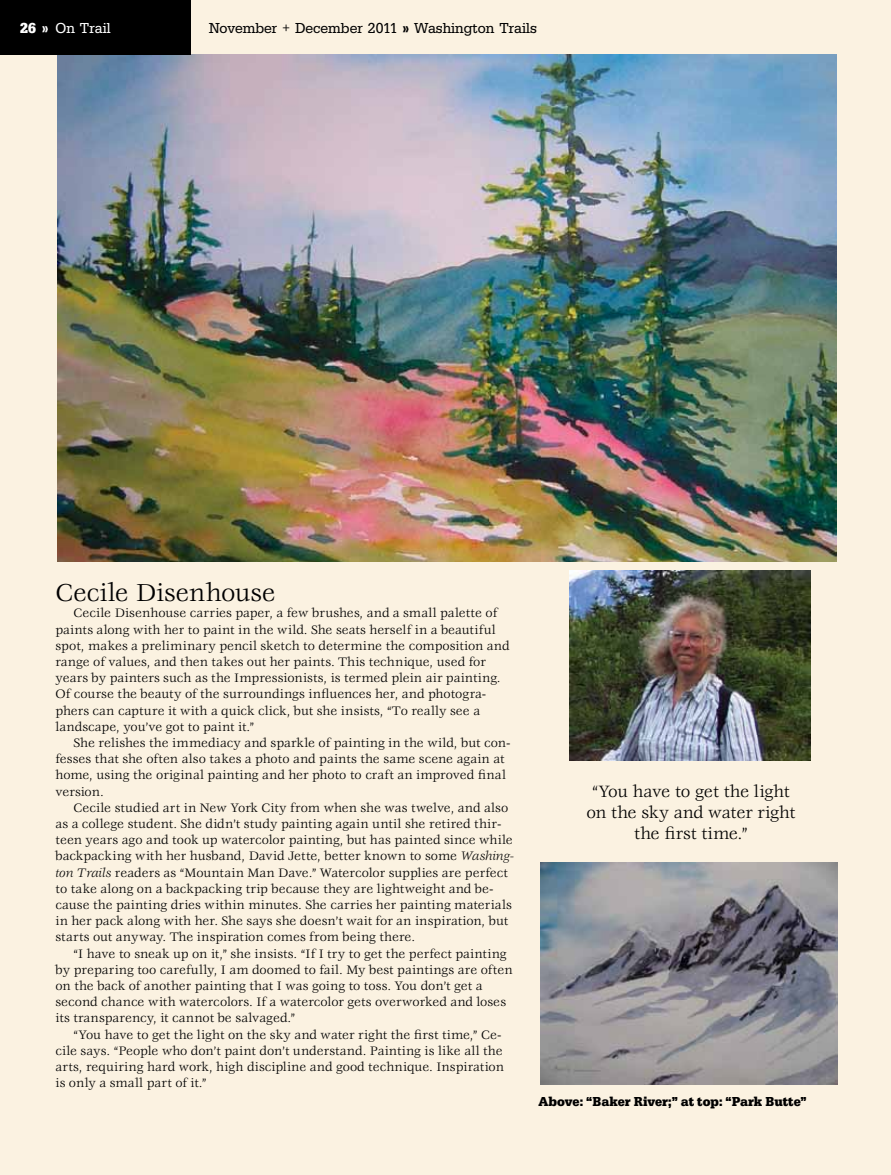
<style>
.page{position:relative;width:891px;height:1175px;background:#fff}
.page>*{position:absolute;margin:0;border:0;box-sizing:border-box;transform-origin:0 0}
.t1{font:27px "Veljovic";letter-spacing:-.01em;color:#000}
.t2{font:18px/21px "Veljovic";letter-spacing:-.015em;color:#000;text-align:center}
.t3{font:15px "URW Egyptienne TOT Reg Nar";color:#000}
.t4{font:15px "URW Egyptienne TOT Reg Nar";color:#fff}
.t5{font:13.5px/16.2px "Veljovic";color:#000}
.t6{font:13.5px "URW Egyptienne TOT Bol Nar";color:#000}
.s1{font-family:"URW Egyptienne TOT Bol Nar"}
.s2{font-style:italic}
</style>
<div class="page">
<div style="left:0;top:0;width:891px;height:1174px;background:#fbf2e1"></div>
<img style="left:57px;top:55px;width:779px;height:506px">
<div style="left:0;top:0;width:190px;height:55px;background:#000"></div>
<img style="left:540px;top:862px;width:297px;height:223px">
<img style="left:569px;top:570px;width:241px;height:190px">
<p class="t4" style="left:20px;top:19px;width:92px"><span class="s1">26 »</span> On Trail</p>
<p class="t3" style="left:209px;top:19px;width:330px">November + December 2011 <span class="s1">»</span> Washington Trails</p>
<h1 class="t1" style="left:56px;top:578px;width:222px">Cecile Disenhouse</h1>
<p class="t5" style="left:56px;top:605px;width:456px;text-indent:18px">Cecile Disenhouse carries paper, a few brushes, and a small palette of paints along with her to paint in the wild. She seats herself in a beautiful spot, makes a preliminary pencil sketch to determine the composition and range of values, and then takes out her paints. This technique, used for years by painters such as the Impressionists, is termed plein air painting.<br>Of course the beauty of the surroundings influences her, and photogra&shy;phers can capture it with a quick click, but she insists, “To really see a landscape, you’ve got to paint it.”</p>
<p class="t5" style="left:56px;top:735px;width:456px;text-indent:18px">She relishes the immediacy and sparkle of painting in the wild, but con&shy;fesses that she often also takes a photo and paints the same scene again at home, using the original painting and her photo to craft an improved final version.</p>
<p class="t5" style="left:56px;top:800px;width:460px;text-indent:18px">Cecile studied art in New York City from when she was twelve, and also as a college student. She didn’t study painting again until she retired thir&shy;teen years ago and took up watercolor painting, but has painted since while backpacking with her husband, David Jette, better known to some <span class="s2">Washing&shy;ton Trails</span> readers as “Mountain Man Dave.” Watercolor supplies are perfect to take along on a backpacking trip because they are lightweight and be&shy;cause the painting dries within minutes. She carries her painting materials in her pack along with her. She says she doesn’t wait for an inspiration, but starts out anyway. The inspiration comes from being there.</p>
<p class="t5" style="left:56px;top:946px;width:459px;text-indent:18px">“I have to sneak up on it,” she insists. “If I try to get the perfect painting by preparing too carefully, I am doomed to fail. My best paintings are often on the back of another painting that I was going to toss. You don’t get a second chance with watercolors. If a watercolor gets overworked and loses its transparency, it cannot be salvaged.”</p>
<p class="t5" style="left:56px;top:1027px;width:450px;text-indent:18px">“You have to get the light on the sky and water right the first time,” Ce&shy;cile says. “People who don’t paint don’t understand. Painting is like all the arts, requiring hard work, high discipline and good technique. Inspiration is only a small part of it.”</p>
<h2 class="t2" style="left:586px;top:781px;width:211px">“You have to get the light on the sky and water right the first time.”</h2>
<p class="t6" style="left:538px;top:1093px;width:270px">Above: “Baker River;” at top: “Park Butte”</p>
</div>
